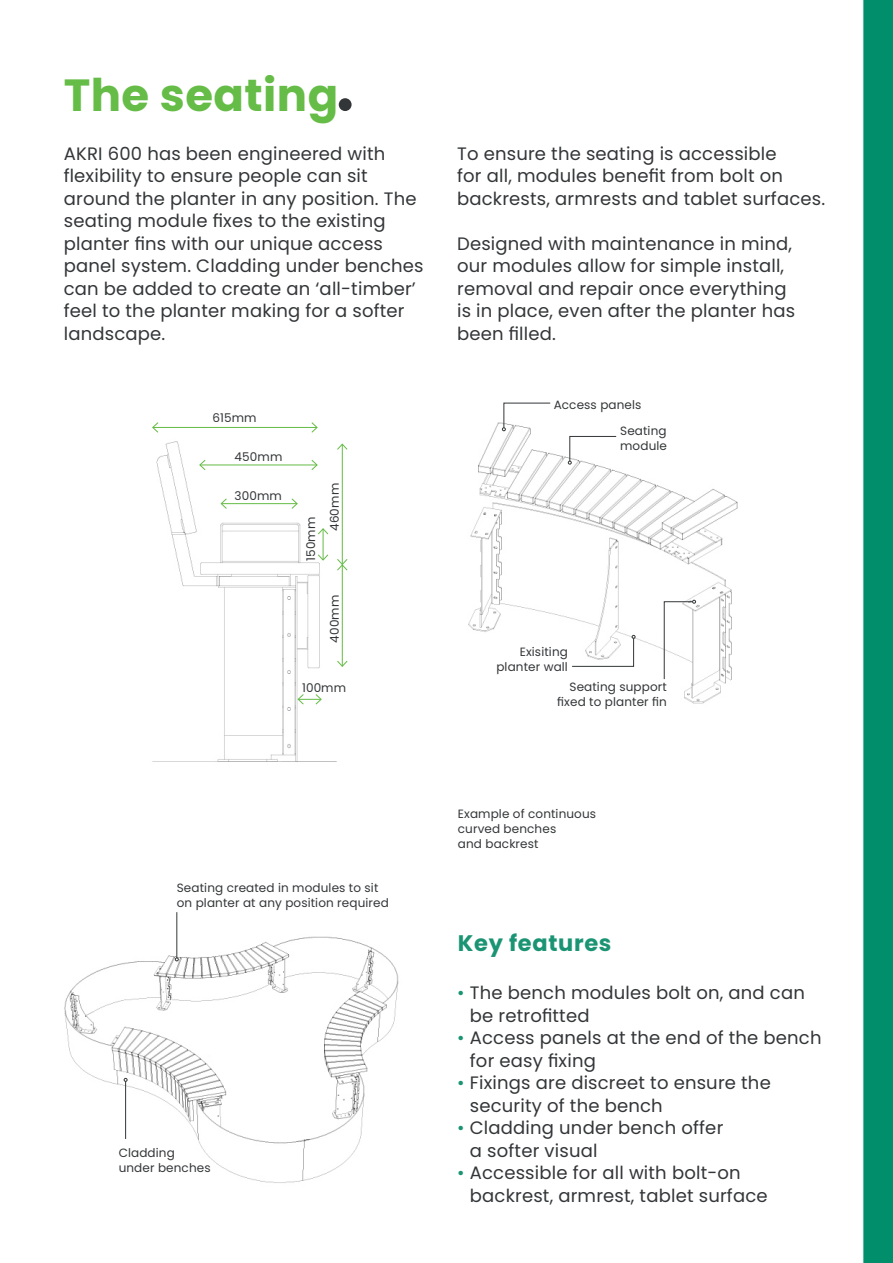
<style>
.page{position:relative;width:893px;height:1263px;background:#fff}
.page>*{position:absolute;margin:0;border:0;box-sizing:border-box;transform-origin:0 0}
.Title_Green{font:700 45px "Poppins";letter-spacing:.01em;color:#65bc46}
.Subtitles_Smaller_Emerald{font:700 22.5px "Poppins";letter-spacing:.03em;color:#1a9473}
.Copy_Grey{font:18px/22.5px "Poppins";letter-spacing:.01em;color:#333638}
.Diagram_notes_grey{font:12px/15px "Poppins";letter-spacing:.01em;color:#333638}
.s1{color:#1a9473}
</style>
<div class="page">
<div style="left:863px;top:0;width:30px;height:1263px;background:#018e6b"></div>
<img style="left:64px;top:0;width:800px;height:1262px">
<div style="left:339px;top:98px;width:13px;height:13px;background:#333638;border-radius:50%"></div>
<hr style="left:176px;top:912px;width:1px;height:46px;background:#333638">
<svg style="left:175px;top:957px;width:4px;height:4px"></svg>
<hr style="left:125px;top:1081px;width:1px;height:58px;background:#333638">
<svg style="left:124px;top:1078px;width:3px;height:4px"></svg>
<hr style="left:153px;top:427px;width:164px;height:1px;background:#65bc46">
<svg style="left:152px;top:422px;width:7px;height:11px"></svg>
<svg style="left:311px;top:422px;width:7px;height:11px"></svg>
<hr style="left:200px;top:465px;width:117px;height:1px;background:#65bc46">
<svg style="left:199px;top:459px;width:7px;height:12px"></svg>
<svg style="left:311px;top:459px;width:7px;height:12px"></svg>
<hr style="left:221px;top:503px;width:76px;height:1px;background:#65bc46">
<svg style="left:220px;top:498px;width:7px;height:11px"></svg>
<svg style="left:291px;top:498px;width:7px;height:11px"></svg>
<hr style="left:323px;top:529px;width:1px;height:31px;background:#65bc46">
<svg style="left:317px;top:554px;width:12px;height:7px"></svg>
<svg style="left:317px;top:528px;width:12px;height:7px"></svg>
<svg style="left:297px;top:693px;width:25px;height:12px"></svg>
<hr style="left:342px;top:565px;width:1px;height:101px;background:#65bc46">
<svg style="left:336px;top:660px;width:12px;height:7px"></svg>
<hr style="left:342px;top:444px;width:1px;height:120px;background:#65bc46">
<svg style="left:336px;top:558px;width:12px;height:13px"></svg>
<svg style="left:336px;top:443px;width:12px;height:7px"></svg>
<svg style="left:502px;top:402px;width:49px;height:29px"></svg>
<svg style="left:568px;top:436px;width:49px;height:28px"></svg>
<svg style="left:571px;top:635px;width:64px;height:32px"></svg>
<svg style="left:663px;top:600px;width:33px;height:80px"></svg>
<p class="Title_Green" style="left:64px;top:69px;width:276px">The seating</p>
<p class="Copy_Grey" style="left:64px;top:142px;width:361px">AKRI 600 has been engineered with flexibility to ensure people can sit around the planter in any position. The seating module fixes to the existing planter fins with our unique access panel system. Cladding under benches can be added to create an ‘all-timber’ feel to the planter making for a softer landscape.</p>
<p class="Diagram_notes_grey" style="left:212px;top:410px;width:46px">615mm</p>
<p class="Diagram_notes_grey" style="left:235px;top:450px;width:49px">450mm</p>
<p class="Diagram_notes_grey" style="left:235px;top:488px;width:49px">300mm</p>
<p class="Diagram_notes_grey" style="left:304px;top:561px;width:46px;rotate:-90deg">150mm</p>
<p class="Diagram_notes_grey" style="left:327px;top:531px;width:49px;rotate:-90deg">460mm</p>
<p class="Diagram_notes_grey" style="left:327px;top:642px;width:49px;rotate:-90deg">400mm</p>
<p class="Diagram_notes_grey" style="left:302px;top:680px;width:46px">100mm</p>
<p class="Copy_Grey" style="left:457px;top:142px;width:370px">To ensure the seating is accessible<br>for all, modules benefit from bolt on backrests, armrests and tablet surfaces.</p>
<p class="Copy_Grey" style="left:457px;top:232px;width:340px">Designed with maintenance in mind, our modules allow for simple install, removal and repair once everything is in place, even after the planter has been filled.</p>
<p class="Diagram_notes_grey" style="left:554px;top:397px;width:89px">Access panels</p>
<p class="Diagram_notes_grey" style="left:620px;top:424px;width:48px">Seating</p>
<p class="Diagram_notes_grey" style="left:620px;top:439px;width:48px">module</p>
<p class="Diagram_notes_grey" style="left:520px;top:644px;width:50px">Exisiting</p>
<p class="Diagram_notes_grey" style="left:496px;top:659px;width:73px">planter wall</p>
<p class="Diagram_notes_grey" style="left:557px;top:679px;width:111px;text-align:right">Seating support fixed to planter fin</p>
<p class="Diagram_notes_grey" style="left:177px;top:880px;width:214px">Seating created in modules to sit on planter at any position required</p>
<p class="Diagram_notes_grey" style="left:119px;top:1146px;width:58px">Cladding</p>
<p class="Diagram_notes_grey" style="left:119px;top:1161px;width:93px">under benches</p>
<p class="Diagram_notes_grey" style="left:458px;top:806px;width:140px">Example of continuous curved benches<br>and backrest</p>
<p class="Subtitles_Smaller_Emerald" style="left:458px;top:930px;width:155px">Key features</p>
<p class="Copy_Grey" style="left:470px;top:982px;width:336px;text-indent:-13px"><span class="s1">•</span> The bench modules bolt on, and can be retrofitted</p>
<p class="Copy_Grey" style="left:470px;top:1027px;width:353px;text-indent:-13px"><span class="s1">•</span> Access panels at the end of the bench for easy fixing</p>
<p class="Copy_Grey" style="left:470px;top:1072px;width:302px;text-indent:-13px"><span class="s1">•</span> Fixings are discreet to ensure the security of the bench</p>
<p class="Copy_Grey" style="left:470px;top:1117px;width:255px;text-indent:-13px"><span class="s1">•</span> Cladding under bench offer a softer visual</p>
<p class="Copy_Grey" style="left:470px;top:1162px;width:299px;text-indent:-13px"><span class="s1">•</span> Accessible for all with bolt-on backrest, armrest, tablet surface</p>
</div>
